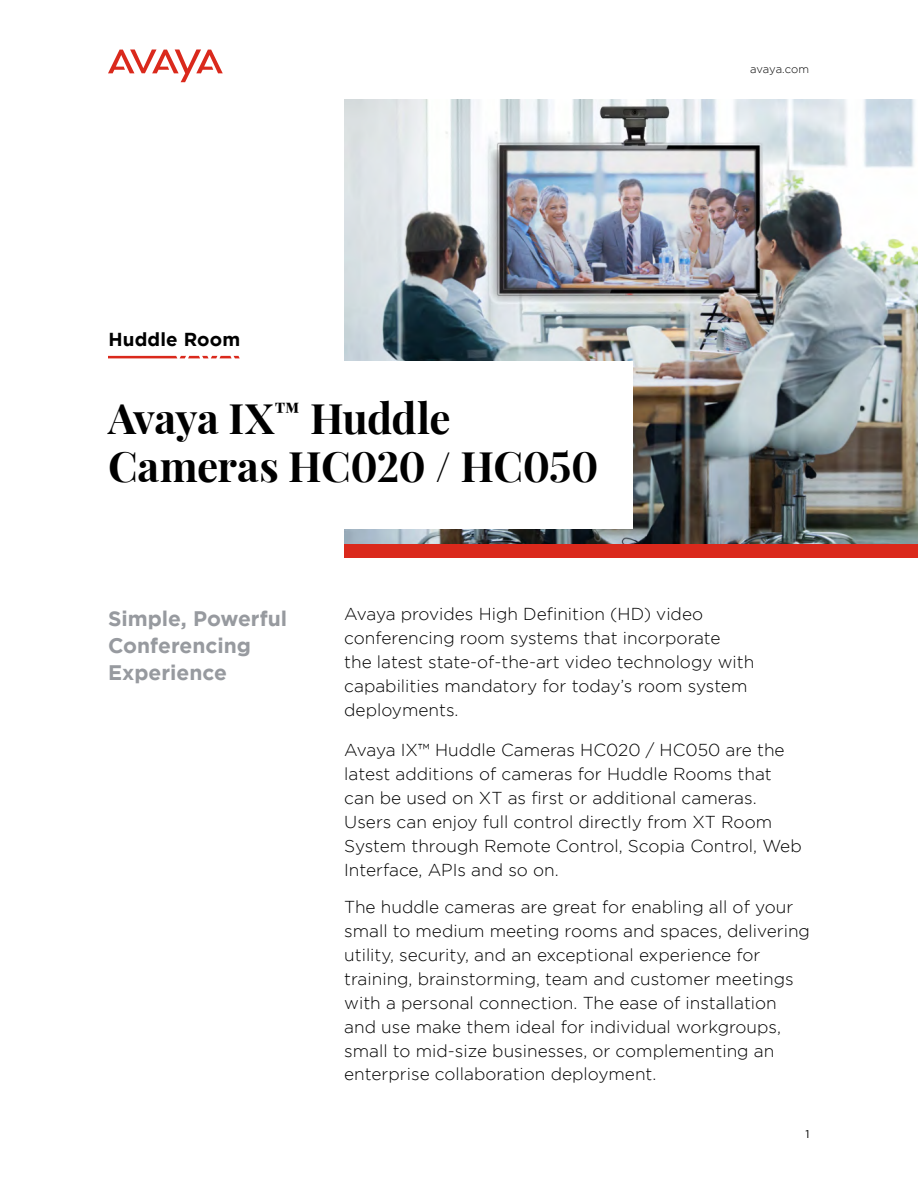
<style>
.page{position:relative;width:918px;height:1188px;background:#fff}
.page>*{position:absolute;margin:0;border:0;box-sizing:border-box;transform-origin:0 0}
.t1{font:700 42px/48px "Playfair Display";letter-spacing:-.015em;color:#000}
.t2{font:700 21px/27px "Gotham";color:#979a9f}
.t3{font:700 18.75px "Gotham";letter-spacing:.01em;color:#000}
.t4{font:300 17.25px/24px "Gotham";color:#000}
.t5{font:300 11.25px "Gotham";letter-spacing:-.01em;color:#000}
.t6{font:11.25px "Gotham";color:#000}
</style>
<div class="page">
<img style="left:344px;top:99px;width:574px;height:445px">
<svg style="left:108px;top:356px;width:132px;height:2px"></svg>
<svg style="left:108px;top:49px;width:115px;height:33px"></svg>
<div style="left:344px;top:545px;width:574px;height:13px;background:#da291c"></div>
<div style="left:0;top:362px;width:632px;height:167px;background:#fff"></div>
<p class="t3" style="left:108px;top:329px;width:133px">Huddle Room</p>
<h1 class="t1" style="left:108px;top:391px;width:492px">Avaya IX<sup>™</sup> Huddle<br>Cameras HC020 / HC050</h1>
<p class="t5" style="left:750px;top:63px;width:60px">avaya.com</p>
<p class="t2" style="left:108px;top:604px;width:181px">Simple, Powerful<br>Conferencing<br>Experience</p>
<p class="t4" style="left:344px;top:602px;width:412px">Avaya provides High Definition (HD) video conferencing room systems that incorporate<br>the latest state-of-the-art video technology with capabilities mandatory for today’s room system deployments.</p>
<p class="t4" style="left:344px;top:738px;width:459px">Avaya IX™ Huddle Cameras HC020 / HC050 are the latest additions of cameras for Huddle Rooms that can be used on XT as first or additional cameras.<br>Users can enjoy full control directly from XT Room System through Remote Control, Scopia Control, Web Interface, APIs and so on.</p>
<p class="t4" style="left:344px;top:894px;width:467px">The huddle cameras are great for enabling all of your small to medium meeting rooms and spaces, delivering utility, security, and an exceptional experience for training, brainstorming, team and customer meetings with a personal connection. The ease of installation and use make them ideal for individual workgroups, small to mid-size businesses, or complementing an enterprise collaboration deployment.</p>
<p class="t6" style="left:806px;top:1128px;width:6px">1</p>
</div>
